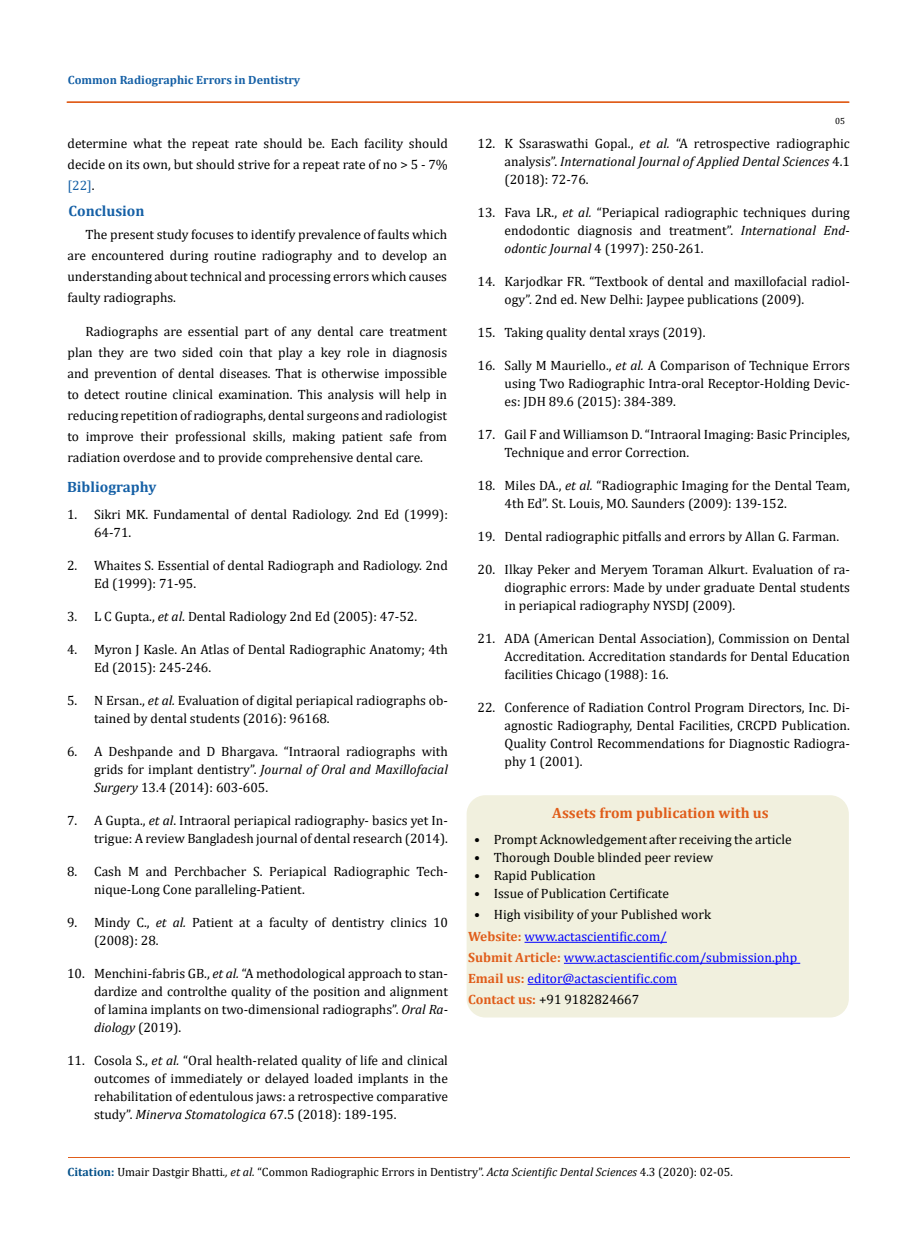
<style>
.page{position:relative;width:917px;height:1260px;background:#fff}
.page>*{position:absolute;margin:0;border:0;box-sizing:border-box;transform-origin:0 0}
.t1{font:700 15px "Cambria";color:#e05d1a}
.t2{font:700 15px "Cambria";color:#1560a6}
.t3{font:13.5px/18px "Cambria";color:#000;text-align:justify}
.t4{font:13.5px/21px "Cambria";color:#00f}
.t5{font:12px "Cambria";color:#000}
.t6{font:700 12px "Cambria";color:#1560a6}
.t7{font:9px "Cambria";color:#000}
.s1{color:#1560a6}
.s2{font-style:italic}
.s3{font-weight:700;color:#e05d1a}
.s4{color:#000}
.s5{font-weight:700;color:#035089}
</style>
<div class="page">
<div style="left:467px;top:796px;width:381px;height:221px;background:#f1f0de;border-radius:18px"></div>
<div style="left:466px;top:795px;width:382px;height:223px;border:2px solid #f1f0de;border-radius:18px"></div>
<hr style="left:524px;top:942px;width:143px;height:1px;background:#00f">
<hr style="left:564px;top:963px;width:236px;height:1px;background:#00f">
<hr style="left:527px;top:984px;width:150px;height:1px;background:#00f">
<div style="left:67px;top:102px;width:782px;height:1px;border:1px solid #e05d1a"></div>
<hr style="left:68px;top:1157px;width:782px;height:1px;background:#e05d1a">
<p class="t6" style="left:68px;top:71px;width:234px">Common Radiographic Errors in Dentistry</p>
<p class="t3" style="left:67px;top:133px;width:382px;line-height:21px">determine what the repeat rate should be. Each facility should decide on its own, but should strive for a repeat rate of no &gt; 5 - 7% <span class="s1">[22]</span>.</p>
<p class="t3" style="left:67px;top:224px;width:381px;line-height:21px;text-indent:18px">The present study focuses to identify prevalence of faults which are encountered during routine radiography and to develop an understanding about technical and processing errors which causes faulty radiographs.</p>
<p class="t3" style="left:67px;top:321px;width:381px;line-height:21px;text-indent:18px">Radiographs are essential part of any dental care treatment plan they are two sided coin that play a key role in diagnosis and prevention of dental diseases. That is otherwise impossible to detect routine clinical examination. This analysis will help in reducing repetition of radiographs, dental surgeons and radiologist to improve their professional skills, making patient safe from radiation overdose and to provide comprehensive dental care.</p>
<p class="t2" style="left:69px;top:200px;width:77px">Conclusion</p>
<p class="t2" style="left:67px;top:476px;width:91px">Bibliography</p>
<p class="t3" style="left:94px;top:505px;width:355px;text-indent:-27px">1. Sikri MK. Fundamental of dental Radiology. 2nd Ed (1999):<br>64-71.</p>
<p class="t3" style="left:94px;top:556px;width:355px;text-indent:-27px">2. Whaites S. Essential of dental Radiograph and Radiology. 2nd<br>Ed (1999): 71-95.</p>
<p class="t3" style="left:67px;top:607px;width:351px">3. L C Gupta., <span class="s2">et al</span>. Dental Radiology 2nd Ed (2005): 47-52.</p>
<p class="t3" style="left:94px;top:640px;width:355px;text-indent:-27px">4. Myron J Kasle. An Atlas of Dental Radiographic Anatomy; 4th<br>Ed (2015): 245-246.</p>
<p class="t3" style="left:94px;top:691px;width:355px;text-indent:-27px">5. N Ersan., <span class="s2">et al.</span> Evaluation of digital periapical radiographs ob&shy;tained by dental students (2016): 96168.</p>
<p class="t3" style="left:94px;top:742px;width:355px;text-indent:-27px">6. A Deshpande and D Bhargava. “Intraoral radiographs with grids for implant dentistry”. <span class="s2">Journal of Oral and Maxillofacial Surgery</span> 13.4 (2014): 603-605.</p>
<p class="t3" style="left:67px;top:811px;width:382px;text-align:right">7. A Gupta., <span class="s2">et al</span>. Intraoral periapical radiography- basics yet In&shy;trigue: A review Bangladesh journal of dental research (2014).</p>
<p class="t3" style="left:94px;top:862px;width:355px;text-indent:-27px">8. Cash M and Perchbacher S. Periapical Radiographic Tech&shy;nique-Long Cone paralleling-Patient.</p>
<p class="t3" style="left:94px;top:913px;width:355px;text-indent:-27px">9. Mindy C., <span class="s2">et al.</span> Patient at a faculty of dentistry clinics 10 (2008): 28.</p>
<p class="t3" style="left:94px;top:964px;width:355px;text-indent:-27px">10. Menchini-fabris GB., <span class="s2">et al.</span> “A methodological approach to stan&shy;dardize and controlthe quality of the position and alignment of lamina implants on two-dimensional radiographs”. <span class="s2">Oral Ra&shy;diology</span> (2019).</p>
<p class="t3" style="left:94px;top:1051px;width:355px;text-indent:-27px">11. Cosola S., <span class="s2">et al.</span> “Oral health-related quality of life and clinical outcomes of immediately or delayed loaded implants in the rehabilitation of edentulous jaws: a retrospective comparative study”. <span class="s2">Minerva Stomatologica</span> 67.5 (2018): 189-195.</p>
<p class="t7" style="left:835px;top:115px;width:11px">05</p>
<p class="t3" style="left:504px;top:134px;width:347px;text-indent:-27px">12. K Ssaraswathi Gopal., <span class="s2">et al.</span> “A retrospective radiographic analysis”. <span class="s2">International Journal of Applied Dental Sciences</span> 4.1 (2018): 72-76.</p>
<p class="t3" style="left:504px;top:203px;width:347px;text-indent:-27px">13. Fava LR., <span class="s2">et al.</span> “Periapical radiographic techniques during endodontic diagnosis and treatment”. <span class="s2">International End&shy;odontic Journal</span> 4 (1997): 250-261.</p>
<p class="t3" style="left:504px;top:272px;width:347px;text-indent:-27px">14. Karjodkar FR. “Textbook of dental and maxillofacial radiol&shy;ogy”. 2nd ed. New Delhi: Jaypee publications (2009).</p>
<p class="t3" style="left:477px;top:323px;width:229px">15. Taking quality dental xrays (2019).</p>
<p class="t3" style="left:504px;top:356px;width:347px;text-indent:-27px">16. Sally M Mauriello., <span class="s2">et al.</span> A Comparison of Technique Errors using Two Radiographic Intra-oral Receptor-Holding Devic&shy;es: JDH 89.6 (2015): 384-389.</p>
<p class="t3" style="left:504px;top:425px;width:347px;text-indent:-27px">17. Gail F and Williamson D. “Intraoral Imaging: Basic Principles,<br>Technique and error Correction.</p>
<p class="t3" style="left:504px;top:476px;width:347px;text-indent:-27px">18. Miles DA., <span class="s2">et al.</span> “Radiographic Imaging for the Dental Team,<br>4th Ed”. St. Louis, MO. Saunders (2009): 139-152.</p>
<p class="t3" style="left:477px;top:527px;width:363px">19. Dental radiographic pitfalls and errors by Allan G. Farman.</p>
<p class="t3" style="left:504px;top:560px;width:347px;text-indent:-27px">20. Ilkay Peker and Meryem Toraman Alkurt. Evaluation of ra&shy;diographic errors: Made by under graduate Dental students in periapical radiography NYSDJ (2009).</p>
<p class="t3" style="left:504px;top:629px;width:347px;text-indent:-27px">21. ADA (American Dental Association), Commission on Dental Accreditation. Accreditation standards for Dental Education facilities Chicago (1988): 16.</p>
<p class="t3" style="left:504px;top:698px;width:347px;text-indent:-27px">22. Conference of Radiation Control Program Directors, Inc. Di&shy;agnostic Radiography, Dental Facilities, CRCPD Publication.<br>Quality Control Recommendations for Diagnostic Radiogra&shy;phy 1 (2001).</p>
<p class="t1" style="left:552px;top:802px;width:218px">Assets from publication with us</p>
<p class="t3" style="left:474px;top:830px;width:319px">• Prompt Acknowledgement after receiving the article</p>
<p class="t3" style="left:474px;top:848px;width:240px">• Thorough Double blinded peer review</p>
<p class="t3" style="left:474px;top:866px;width:123px">• Rapid Publication</p>
<p class="t3" style="left:474px;top:884px;width:196px">• Issue of Publication Certificate</p>
<p class="t3" style="left:474px;top:905px;width:238px">• High visibility of your Published work</p>
<p class="t4" style="left:468px;top:926px;width:330px"><span class="s3">Website:</span> www.actascientific.com/<br><span class="s3">Submit Article:</span> www.actascientific.com/submission.php <span class="s3">Email us:</span> editor@actascientific.com<br><span class="s3">Contact us:</span> <span class="s4">+91 9182824667</span></p>
<p class="t5" style="left:67px;top:1165px;width:666px"><span class="s5">Citation:</span> Umair Dastgir Bhatti<span class="s2">., et al.</span> “Common Radiographic Errors in Dentistry”. <span class="s2">Acta Scientific Dental Sciences</span> 4.3 (2020): 02-05.</p>
</div>
